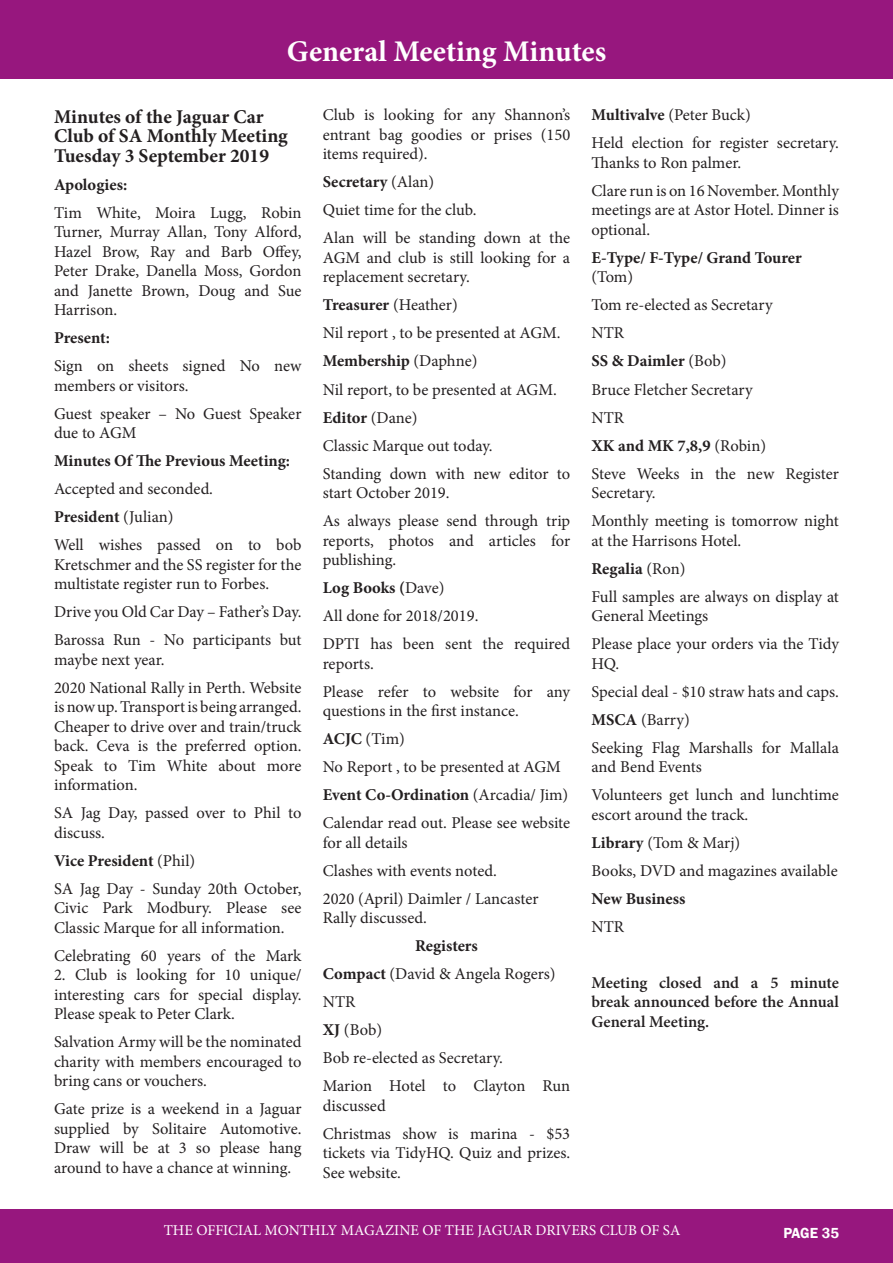
<style>
.page{position:relative;width:893px;height:1263px;background:#fff}
.page>*{position:absolute;margin:0;border:0;box-sizing:border-box;transform-origin:0 0}
.Article_Heading{font:700 30px "Minion Pro";color:#fff}
.t1{font:700 19.5px/19.5px "Minion Pro";color:#231f20}
.Standard_Paragraph{font:16.5px/19.5px "Minion Pro";letter-spacing:-.005em;color:#231f20}
.Standard_Paragraph-2{font:700 16.5px/19.5px "Minion Pro";color:#231f20}
.Standard_Paragraph-3{font:600 16.5px/19.5px "Minion Pro";color:#231f20;text-align:justify}
.t2{font:15px "Minion Pro";color:#fff}
.t3{font:600 15px "Franklin Gothic";letter-spacing:-.01em;color:#fff}
.s1{font-weight:400}
.s2{font-weight:700}
</style>
<div class="page">
<div style="left:0;top:1209px;width:893px;height:54px;background:#97177e"></div>
<div style="left:0;top:0;width:893px;height:54px;background:#97177e"></div>
<div style="left:0;top:22px;width:893px;height:56px;background:#97177e"></div>
<p class="Article_Heading" style="left:287px;top:30px;width:321px">General Meeting Minutes</p>
<p class="t1" style="left:54px;top:106px;width:235px">Minutes of the Jaguar Car<br>Club of SA Monthly Meeting<br>Tuesday 3 September 2019</p>
<p class="Standard_Paragraph-2" style="left:54px;top:174px;width:75px">Apologies:</p>
<p class="Standard_Paragraph" style="left:54px;top:203px;width:249px;text-align:justify">Tim White, Moira Lugg, Robin Turner, Murray Allan, Tony Alford, Hazel Brow, Ray and Barb Offey, Peter Drake, Danella Moss, Gordon and Janette Brown, Doug and Sue Harrison.</p>
<p class="Standard_Paragraph-2" style="left:54px;top:328px;width:58px">Present:</p>
<p class="Standard_Paragraph" style="left:54px;top:356px;width:249px">Sign on sheets signed No new members or visitors.</p>
<p class="Standard_Paragraph" style="left:54px;top:404px;width:249px">Guest speaker – No Guest Speaker due to AGM</p>
<p class="Standard_Paragraph-2" style="left:54px;top:451px;width:238px">Minutes Of The Previous Meeting:</p>
<p class="Standard_Paragraph" style="left:54px;top:479px;width:161px">Accepted and seconded.</p>
<p class="Standard_Paragraph-2" style="left:54px;top:507px;width:121px">President <span class="s1">(Julian)</span></p>
<p class="Standard_Paragraph" style="left:54px;top:535px;width:249px;text-align:justify">Well wishes passed on to bob Kretschmer and the SS register for the multistate register run to Forbes.</p>
<p class="Standard_Paragraph" style="left:54px;top:602px;width:249px">Drive you Old Car Day – Father’s Day.</p>
<p class="Standard_Paragraph" style="left:54px;top:630px;width:249px">Barossa Run - No participants but maybe next year.</p>
<p class="Standard_Paragraph" style="left:54px;top:678px;width:249px;text-align:justify">2020 National Rally in Perth. Website is now up. Transport is being arranged.<br>Cheaper to drive over and train/truck back. Ceva is the preferred option.<br>Speak to Tim White about more information.</p>
<p class="Standard_Paragraph" style="left:54px;top:803px;width:249px">SA Jag Day, passed over to Phil to discuss.</p>
<p class="Standard_Paragraph-2" style="left:54px;top:850px;width:143px">Vice President <span class="s1">(Phil)</span></p>
<p class="Standard_Paragraph" style="left:54px;top:879px;width:249px;text-align:justify">SA Jag Day - Sunday 20th October, Civic Park Modbury. Please see Classic Marque for all information.</p>
<p class="Standard_Paragraph" style="left:54px;top:946px;width:249px">Celebrating 60 years of the Mark</p>
<p class="Standard_Paragraph" style="left:54px;top:965px;width:249px;text-align:justify">2. Club is looking for 10 unique/ interesting cars for special display.<br>Please speak to Peter Clark.</p>
<p class="Standard_Paragraph" style="left:54px;top:1032px;width:249px;text-align:justify">Salvation Army will be the nominated charity with members encouraged to bring cans or vouchers.</p>
<p class="Standard_Paragraph" style="left:54px;top:1099px;width:249px;text-align:justify">Gate prize is a weekend in a Jaguar supplied by Solitaire Automotive.<br>Draw will be at 3 so please hang around to have a chance at winning.</p>
<p class="Standard_Paragraph" style="left:323px;top:105px;width:249px;text-align:justify">Club is looking for any Shannon’s entrant bag goodies or prises (150 items required).</p>
<p class="Standard_Paragraph-2" style="left:323px;top:172px;width:113px">Secretary <span class="s1">(Alan)</span></p>
<p class="Standard_Paragraph" style="left:323px;top:200px;width:155px">Quiet time for the club.</p>
<p class="Standard_Paragraph" style="left:323px;top:228px;width:249px;text-align:justify">Alan will be standing down at the AGM and club is still looking for a replacement secretary.</p>
<p class="Standard_Paragraph-2" style="left:323px;top:295px;width:137px">Treasurer <span class="s1">(Heather)</span></p>
<p class="Standard_Paragraph" style="left:323px;top:324px;width:239px">Nil report , to be presented at AGM.</p>
<p class="Standard_Paragraph-2" style="left:323px;top:351px;width:156px">Membership <span class="s1">(Daphne)</span></p>
<p class="Standard_Paragraph" style="left:323px;top:380px;width:236px">Nil report, to be presented at AGM.</p>
<p class="Standard_Paragraph-2" style="left:323px;top:407px;width:96px">Editor <span class="s1">(Dane)</span></p>
<p class="Standard_Paragraph" style="left:323px;top:436px;width:171px">Classic Marque out today.</p>
<p class="Standard_Paragraph" style="left:323px;top:464px;width:249px">Standing down with new editor to start October 2019.</p>
<p class="Standard_Paragraph" style="left:323px;top:511px;width:249px;text-align:justify">As always please send through trip reports, photos and articles for publishing.</p>
<p class="Standard_Paragraph-2" style="left:323px;top:578px;width:123px">Log Books (<span class="s1">Dave)</span></p>
<p class="Standard_Paragraph" style="left:323px;top:606px;width:157px">All done for 2018/2019.</p>
<p class="Standard_Paragraph" style="left:323px;top:634px;width:249px">DPTI has been sent the required reports.</p>
<p class="Standard_Paragraph" style="left:323px;top:682px;width:249px">Please refer to website for any questions in the first instance.</p>
<p class="Standard_Paragraph" style="left:323px;top:729px;width:84px"><span class="s2">ACJC</span> (Tim)</p>
<p class="Standard_Paragraph" style="left:323px;top:757px;width:240px">No Report , to be presented at AGM</p>
<p class="Standard_Paragraph-2" style="left:323px;top:785px;width:247px">Event Co-Ordination <span class="s1">(Arcadia/ Jim)</span></p>
<p class="Standard_Paragraph" style="left:323px;top:813px;width:249px">Calendar read out. Please see website for all details</p>
<p class="Standard_Paragraph" style="left:323px;top:861px;width:176px">Clashes with events noted.</p>
<p class="Standard_Paragraph" style="left:323px;top:889px;width:217px">2020 (April) Daimler / Lancaster<br>Rally discussed.</p>
<p class="Standard_Paragraph-2" style="left:415px;top:936px;width:64px">Registers</p>
<p class="Standard_Paragraph" style="left:323px;top:964px;width:234px"><span class="s2">Compact</span> (David &amp; Angela Rogers)</p>
<p class="Standard_Paragraph" style="left:323px;top:992px;width:34px">NTR</p>
<p class="Standard_Paragraph" style="left:323px;top:1020px;width:61px"><span class="s2">XJ</span> (Bob)</p>
<p class="Standard_Paragraph" style="left:323px;top:1048px;width:182px">Bob re-elected as Secretary.</p>
<p class="Standard_Paragraph" style="left:323px;top:1076px;width:249px">Marion Hotel to Clayton Run discussed</p>
<p class="Standard_Paragraph" style="left:323px;top:1124px;width:249px;text-align:justify">Christmas show is marina - $53 tickets via TidyHQ. Quiz and prizes.<br>See website.</p>
<p class="Standard_Paragraph" style="left:591px;top:105px;width:161px"><span class="s2">Multivalve</span> (Peter Buck)</p>
<p class="Standard_Paragraph" style="left:591px;top:133px;width:249px">Held election for register secretary.<br>Thanks to Ron palmer.</p>
<p class="Standard_Paragraph" style="left:591px;top:181px;width:249px;text-align:justify">Clare run is on 16 November. Monthly meetings are at Astor Hotel. Dinner is optional.</p>
<p class="Standard_Paragraph-2" style="left:591px;top:248px;width:212px">E-Type/ F-Type/ Grand Tourer <span class="s1">(Tom)</span></p>
<p class="Standard_Paragraph" style="left:591px;top:295px;width:183px">Tom re-elected as Secretary</p>
<p class="Standard_Paragraph" style="left:591px;top:324px;width:34px">NTR</p>
<p class="Standard_Paragraph-2" style="left:591px;top:351px;width:136px">SS &amp; Daimler <span class="s1">(Bob)</span></p>
<p class="Standard_Paragraph" style="left:591px;top:380px;width:163px">Bruce Fletcher Secretary</p>
<p class="Standard_Paragraph" style="left:591px;top:408px;width:34px">NTR</p>
<p class="Standard_Paragraph-2" style="left:591px;top:435px;width:176px">XK and MK 7,8,9 <span class="s1">(Robin)</span></p>
<p class="Standard_Paragraph" style="left:591px;top:464px;width:249px">Steve Weeks in the new Register<br>Secretary.</p>
<p class="Standard_Paragraph" style="left:591px;top:511px;width:249px">Monthly meeting is tomorrow night at the Harrisons Hotel.</p>
<p class="Standard_Paragraph-2" style="left:591px;top:558px;width:95px">Regalia <span class="s1">(Ron)</span></p>
<p class="Standard_Paragraph" style="left:591px;top:587px;width:249px">Full samples are always on display at<br>General Meetings</p>
<p class="Standard_Paragraph" style="left:591px;top:634px;width:249px">Please place your orders via the Tidy<br>HQ.</p>
<p class="Standard_Paragraph" style="left:591px;top:682px;width:249px">Special deal - $10 straw hats and caps.</p>
<p class="Standard_Paragraph" style="left:591px;top:710px;width:100px"><span class="s2">MSCA</span> (Barry)</p>
<p class="Standard_Paragraph" style="left:591px;top:738px;width:249px">Seeking Flag Marshalls for Mallala and Bend Events</p>
<p class="Standard_Paragraph" style="left:591px;top:785px;width:249px">Volunteers get lunch and lunchtime escort around the track.</p>
<p class="Standard_Paragraph" style="left:591px;top:833px;width:150px"><span class="s2">Library</span> (Tom &amp; Marj)</p>
<p class="Standard_Paragraph" style="left:591px;top:861px;width:248px">Books, DVD and magazines available</p>
<p class="Standard_Paragraph-2" style="left:591px;top:888px;width:95px">New Business</p>
<p class="Standard_Paragraph" style="left:591px;top:917px;width:34px">NTR</p>
<p class="Standard_Paragraph-3" style="left:591px;top:972px;width:249px">Meeting closed and a 5 minute break announced before the Annual General Meeting.</p>
<p class="t2" style="left:164px;top:1220px;width:518px">THE OFFICIAL MONTHLY MAGAZINE OF THE JAGUAR DRIVERS CLUB OF SA</p>
<p class="t3" style="left:783px;top:1224px;width:57px">PAGE 35</p>
</div>
